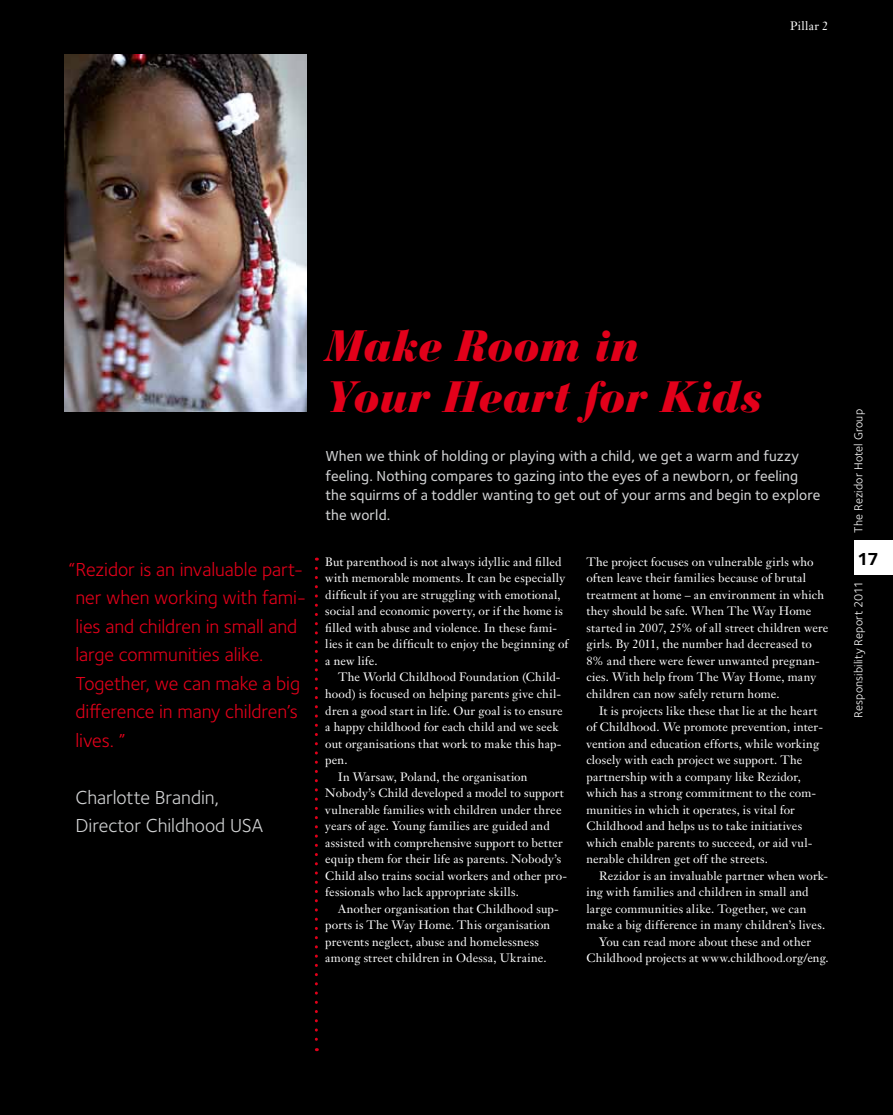
<style>
.page{position:relative;width:893px;height:1115px;background:#fff}
.page>*{position:absolute;margin:0;border:0;box-sizing:border-box;transform-origin:0 0}
.t1{font:italic 900 43.5px/51px "Bauer Bodoni Std";letter-spacing:-.01em;color:#e2001a}
.t2{font:19.5px/28.5px "Foundry Sterling";letter-spacing:-.005em;color:#e2001a}
.t3{font:19.5px/28.5px "Foundry Sterling";letter-spacing:-.005em;color:#d0d1d2}
.t4{font:700 18px "Foundry Sterling";color:#000}
.t5{font:500 15px/19.5px "Foundry Sterling";letter-spacing:.005em;color:#d0d1d2}
.t6{font:12px/16.5px "Janson Text LT Std";letter-spacing:.015em;color:#fff}
.t7{font:12px "Foundry Sterling";letter-spacing:.015em;color:#fff}
</style>
<div class="page">
<div style="left:0;top:0;width:893px;height:1114px;background:#000"></div>
<img style="left:64px;top:54px;width:243px;height:357px">
<svg style="left:315px;top:568px;width:3px;height:482px"></svg>
<div style="left:855px;top:540px;width:38px;height:34px;background:#fff"></div>
<p class="t6" style="left:790px;top:18px;width:40px">Pillar 2</p>
<h2 class="t2" style="left:75px;top:554px;width:232px;text-indent:-7px">“Rezidor is an invaluable part&shy;ner when working with fami&shy;lies and children in small and large communities alike.<br>Together, we can make a big difference in many children’s lives. ”</h2>
<h2 class="t3" style="left:75px;top:783px;width:189px">Charlotte Brandin,<br>Director Childhood USA</h2>
<h1 class="t1" style="left:325px;top:320px;width:439px">Make Room in<br>Your Heart for Kids</h1>
<p class="t5" style="left:325px;top:446px;width:496px">When we think of holding or playing with a child, we get a warm and fuzzy feeling. Nothing compares to gazing into the eyes of a newborn, or feeling the squirms of a toddler wanting to get out of your arms and begin to explore the world.</p>
<p class="t6" style="left:325px;top:553px;width:245px">But parenthood is not always idyllic and filled with memorable moments. It can be especially difficult if you are struggling with emotional, social and economic poverty, or if the home is filled with abuse and violence. In these fami&shy;lies it can be difficult to enjoy the beginning of a new life.</p>
<p class="t6" style="left:338px;top:668px;width:224px">The World Childhood Foundation (Child-</p>
<p class="t6" style="left:325px;top:685px;width:237px">hood) is focused on helping parents give chil-</p>
<p class="t6" style="left:325px;top:701px;width:239px">dren a good start in life. Our goal is to ensure</p>
<p class="t6" style="left:325px;top:718px;width:235px">a happy childhood for each child and we seek</p>
<p class="t6" style="left:325px;top:734px;width:238px">out organisations that work to make this hap-</p>
<p class="t6" style="left:325px;top:751px;width:24px">pen.</p>
<p class="t6" style="left:338px;top:767px;width:191px">In Warsaw, Poland, the organisation</p>
<p class="t6" style="left:325px;top:784px;width:240px">Nobody’s Child developed a model to support</p>
<p class="t6" style="left:325px;top:800px;width:238px">vulnerable families with children under three</p>
<p class="t6" style="left:325px;top:817px;width:226px">years of age. Young families are guided and</p>
<p class="t6" style="left:325px;top:833px;width:239px">assisted with comprehensive support to better</p>
<p class="t6" style="left:325px;top:850px;width:237px">equip them for their life as parents. Nobody’s</p>
<p class="t6" style="left:325px;top:866px;width:243px">Child also trains social workers and other pro-</p>
<p class="t6" style="left:325px;top:883px;width:195px">fessionals who lack appropriate skills.</p>
<p class="t6" style="left:338px;top:899px;width:222px">Another organisation that Childhood sup-</p>
<p class="t6" style="left:325px;top:916px;width:226px">ports is The Way Home. This organisation</p>
<p class="t6" style="left:325px;top:932px;width:215px">prevents neglect, abuse and homelessness</p>
<p class="t6" style="left:325px;top:949px;width:223px">among street children in Odessa, Ukraine.</p>
<p class="t6" style="left:586px;top:553px;width:243px">The project focuses on vulnerable girls who often leave their families because of brutal treatment at home – an environment in which they should be safe. When The Way Home started in 2007, 25% of all street children were girls. By 2011, the number had decreased to 8% and there were fewer unwanted pregnan&shy;cies. With help from The Way Home, many children can now safely return home.</p>
<p class="t6" style="left:586px;top:701px;width:238px;text-indent:13px">It is projects like these that lie at the heart of Childhood. We promote prevention, inter&shy;vention and education efforts, while working closely with each project we support. The partnership with a company like Rezidor, which has a strong commitment to the com&shy;munities in which it operates, is vital for Childhood and helps us to take initiatives which enable parents to succeed, or aid vul&shy;nerable children get off the streets.</p>
<p class="t6" style="left:599px;top:866px;width:230px">Rezidor is an invaluable partner when work-</p>
<p class="t6" style="left:586px;top:883px;width:224px">ing with families and children in small and</p>
<p class="t6" style="left:586px;top:899px;width:222px">large communities alike. Together, we can</p>
<p class="t6" style="left:586px;top:916px;width:240px">make a big difference in many children’s lives.</p>
<p class="t6" style="left:599px;top:932px;width:213px">You can read more about these and other</p>
<p class="t6" style="left:586px;top:949px;width:244px">Childhood projects at www.childhood.org/eng.</p>
<p class="t7" style="left:852px;top:532px;width:125px;rotate:-90deg">The Rezidor Hotel Group</p>
<h3 class="t4" style="left:857px;top:547px;width:23px">17</h3>
<p class="t7" style="left:852px;top:717px;width:138px;rotate:-90deg">Responsibility Report 2011</p>
</div>
